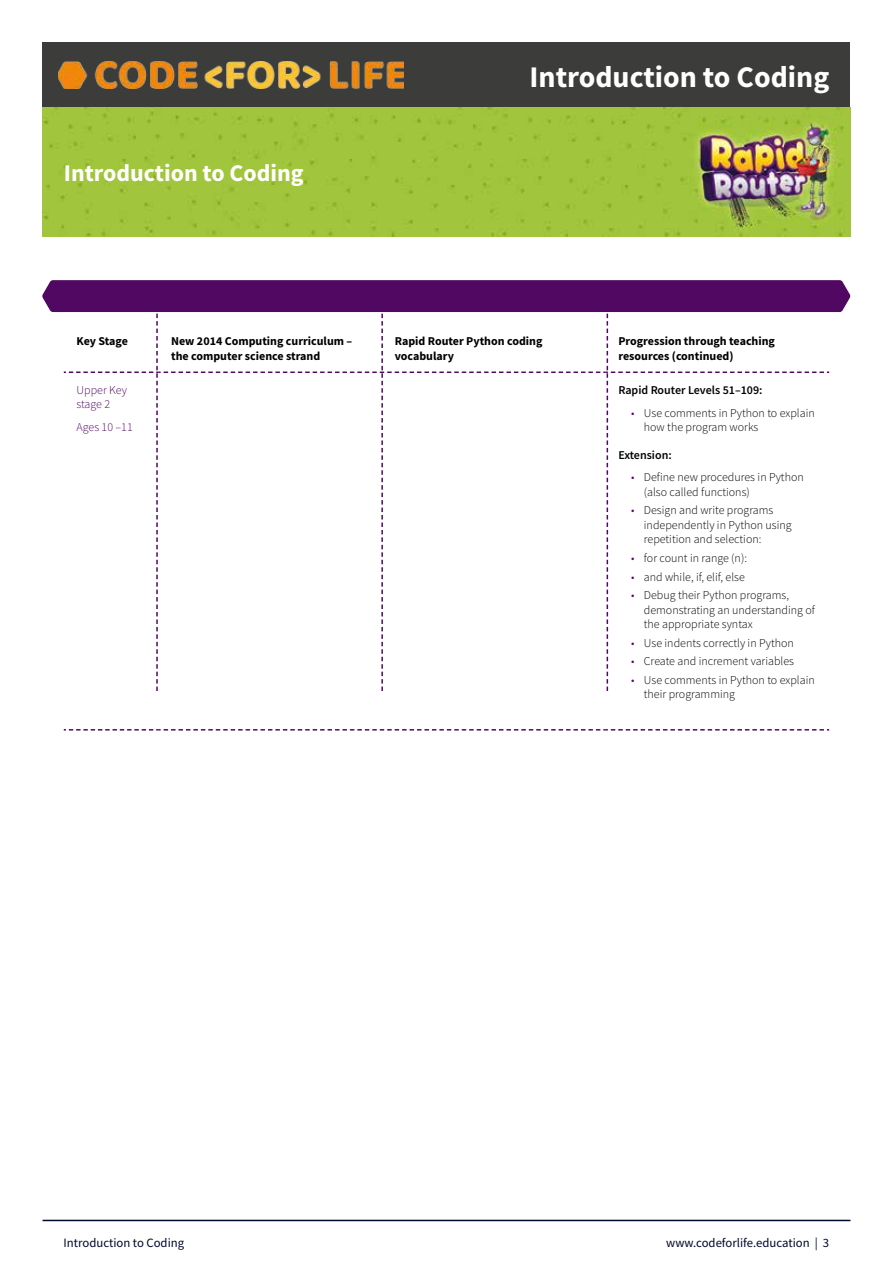
<style>
.page{position:relative;width:893px;height:1263px;background:#fff}
.page>*{position:absolute;margin:0;border:0;box-sizing:border-box;transform-origin:0 0}
.t1{font:700 30px "Source Sans Pro";color:#fff}
.t2{font:700 24px "Source Sans Pro";color:#fff}
.t3{font:12.75px "Source Sans Pro";color:#000829}
.t4{font:300 12px/14.4px "Source Sans Pro";color:#000}
.t5{font:700 12px/14.4px "Source Sans Pro";color:#000}
.t6{font:600 12px "Source Sans Pro";color:#000}
.t7{font:300 12px/14.4px "Source Sans Pro";color:#510862}
.s1{color:#510862}
</style>
<div class="page">
<hr style="left:43px;top:1220px;width:807px;height:1px;background:#000829">
<div style="left:43px;top:43px;width:807px;height:64px;background:#3c3c3b"></div>
<img style="left:59px;top:61px;width:345px;height:27px">
<img style="left:43px;top:107px;width:807px;height:130px">
<svg style="left:64px;top:729px;width:765px;height:1px"></svg>
<svg style="left:42px;top:280px;width:808px;height:411px"></svg>
<h2 class="t2" style="left:64px;top:157px;width:241px">Introduction to Coding</h2>
<h1 class="t1" style="left:529px;top:57px;width:301px">Introduction to Coding</h1>
<p class="t5" style="left:77px;top:334px;width:53px">Key Stage</p>
<p class="t5" style="left:171px;top:334px;width:183px">New 2014 Computing curriculum – the computer science strand</p>
<p class="t5" style="left:395px;top:334px;width:149px">Rapid Router Python coding vocabulary</p>
<p class="t5" style="left:618px;top:334px;width:158px">Progression through teaching resources (continued)</p>
<p class="t7" style="left:77px;top:383px;width:52px">Upper Key stage 2</p>
<p class="t7" style="left:77px;top:420px;width:58px">Ages 10 –11</p>
<p class="t6" style="left:618px;top:382px;width:146px">Rapid Router Levels 51–109:</p>
<p class="t4" style="left:644px;top:406px;width:172px;text-indent:-13px"><span class="s1">•</span> Use comments in Python to explain how the program works</p>
<p class="t6" style="left:618px;top:447px;width:55px">Extension:</p>
<p class="t4" style="left:644px;top:470px;width:161px;text-indent:-13px"><span class="s1">•</span> Define new procedures in Python (also called functions)</p>
<p class="t4" style="left:644px;top:503px;width:149px;text-indent:-13px"><span class="s1">•</span> Design and write programs independently in Python using repetition and selection:</p>
<p class="t4" style="left:631px;top:551px;width:117px"><span class="s1">•</span> for count in range (n):</p>
<p class="t4" style="left:631px;top:569px;width:115px"><span class="s1">•</span> and while, if, elif, else</p>
<p class="t4" style="left:644px;top:588px;width:173px;text-indent:-13px"><span class="s1">•</span> Debug their Python programs, demonstrating an understanding of the appropriate syntax</p>
<p class="t4" style="left:631px;top:635px;width:164px"><span class="s1">•</span> Use indents correctly in Python</p>
<p class="t4" style="left:631px;top:654px;width:164px"><span class="s1">•</span> Create and increment variables</p>
<p class="t4" style="left:644px;top:673px;width:172px;text-indent:-13px"><span class="s1">•</span> Use comments in Python to explain their programming</p>
<p class="t3" style="left:64px;top:1234px;width:122px">Introduction to Coding</p>
<p class="t3" style="left:666px;top:1234px;width:164px">www.codeforlife.education | 3</p>
</div>
